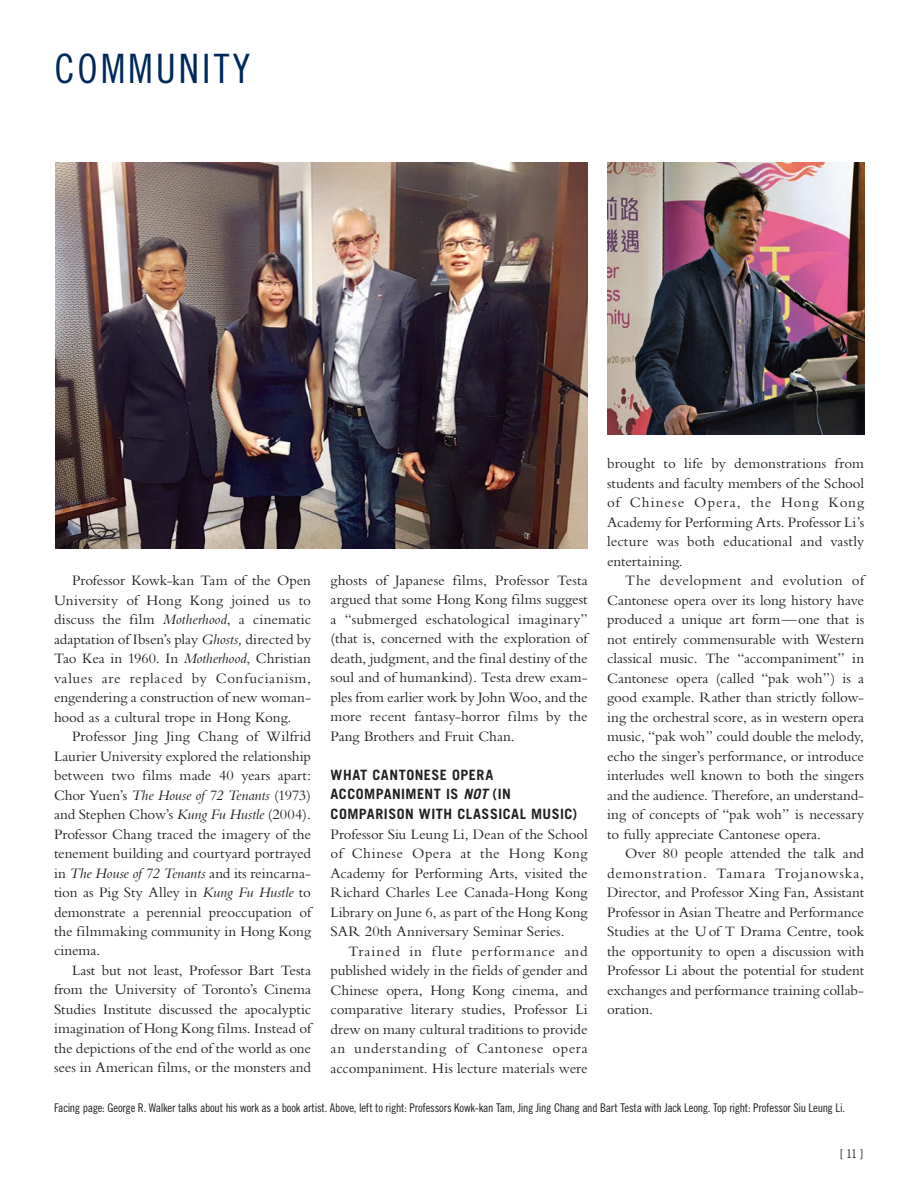
<style>
.page{position:relative;width:918px;height:1188px;background:#fff}
.page>*{position:absolute;margin:0;border:0;box-sizing:border-box;transform-origin:0 0}
.t1{font:40.5px "Trade Gothic LT Std Cn 18";letter-spacing:.07em;color:#00285b}
.t2{font:15px/19.5px "Bembo";color:#231f20;text-align:justify}
.t3{font:700 14.25px/19.5px "Trade Gothic LT Std";letter-spacing:.035em;color:#231f20}
.t4{font:12px "Trade Gothic LT Std Cn 18";letter-spacing:-.02em;color:#231f20}
.s1{font-style:italic}
</style>
<div class="page">
<img style="left:55px;top:162px;width:533px;height:386px">
<img style="left:607px;top:162px;width:257px;height:273px">
<h1 class="t1" style="left:54px;top:45px;width:197px">COMMUNITY</h1>
<p class="t2" style="left:54px;top:570px;width:259px;text-indent:18px">Professor Kowk-kan Tam of the Open University of Hong Kong joined us to discuss the film <span class="s1">Motherhood</span>, a cinematic adaptation of Ibsen’s play <span class="s1">Ghosts,</span> directed by Tao Kea in 1960. In <span class="s1">Motherhood</span>, Christian values are replaced by Confucianism, engendering a construction of new woman&shy;hood as a cultural trope in Hong Kong.</p>
<p class="t2" style="left:54px;top:726px;width:259px;text-indent:18px">Professor Jing Jing Chang of Wilfrid Laurier University explored the relationship between two films made 40 years apart:<br>Chor Yuen’s <span class="s1">The House of 72 Tenants</span> (1973) and Stephen Chow’s <span class="s1">Kung Fu Hustle</span> (2004).<br>Professor Chang traced the imagery of the tenement building and courtyard portrayed in <span class="s1">The House of 72 Tenants</span> and its reincarna&shy;tion as Pig Sty Alley in <span class="s1">Kung Fu Hustle</span> to demonstrate a perennial preoccupation of the filmmaking community in Hong Kong cinema.</p>
<p class="t2" style="left:54px;top:960px;width:259px;text-indent:18px">Last but not least, Professor Bart Testa from the University of Toronto’s Cinema Studies Institute discussed the apocalyptic imagination of Hong Kong films. Instead of the depictions of the end of the world as one sees in American films, or the monsters and</p>
<p class="t2" style="left:331px;top:570px;width:259px">ghosts of Japanese films, Professor Testa argued that some Hong Kong films suggest a “submerged eschatological imaginary” (that is, concerned with the exploration of death, judgment, and the final destiny of the soul and of humankind). Testa drew exam&shy;ples from earlier work by John Woo, and the more recent fantasy-horror films by the Pang Brothers and Fruit Chan.</p>
<p class="t3" style="left:331px;top:765px;width:248px">WHAT CANTONESE OPERA<br>ACCOMPANIMENT IS <span class="s1">Not</span> (IN<br>COMPARISON WITH CLASSICAL MUSIC)</p>
<p class="t2" style="left:331px;top:824px;width:259px">Professor Siu Leung Li, Dean of the School of Chinese Opera at the Hong Kong Academy for Performing Arts, visited the Richard Charles Lee Canada-Hong Kong Library on June 6, as part of the Hong Kong SAR 20th Anniversary Seminar Series.</p>
<p class="t2" style="left:331px;top:941px;width:259px;text-indent:18px">Trained in flute performance and published widely in the fields of gender and Chinese opera, Hong Kong cinema, and comparative literary studies, Professor Li drew on many cultural traditions to provide an understanding of Cantonese opera accompaniment. His lecture materials were</p>
<p class="t2" style="left:607px;top:453px;width:259px">brought to life by demonstrations from students and faculty members of the School of Chinese Opera, the Hong Kong Academy for Performing Arts. Professor Li’s lecture was both educational and vastly entertaining.</p>
<p class="t2" style="left:607px;top:570px;width:259px;text-indent:18px">The development and evolution of Cantonese opera over its long history have produced a unique art form—one that is not entirely commensurable with Western classical music. The “accompaniment” in Cantonese opera (called “pak woh”) is a good example. Rather than strictly follow&shy;ing the orchestral score, as in western opera music, “pak woh” could double the melody, echo the singer’s performance, or introduce interludes well known to both the singers and the audience. Therefore, an understand&shy;ing of concepts of “pak woh” is necessary to fully appreciate Cantonese opera.</p>
<p class="t2" style="left:607px;top:843px;width:259px;text-indent:18px">Over 80 people attended the talk and demonstration. Tamara Trojanowska, Director, and Professor Xing Fan, Assistant Professor in Asian Theatre and Performance Studies at the Uof T Drama Centre, took the opportunity to open a discussion with Professor Li about the potential for student exchanges and performance training collab&shy;oration.</p>
<p class="t4" style="left:54px;top:1100px;width:793px">Facing page: George R. Walker talks about his work as a book artist. Above, left to right: Professors Kowk-kan Tam, Jing Jing Chang and Bart Testa with Jack Leong. Top right: Professor Siu Leung Li.</p>
<p class="t4" style="left:840px;top:1147px;width:25px">[ 11 ]</p>
</div>
